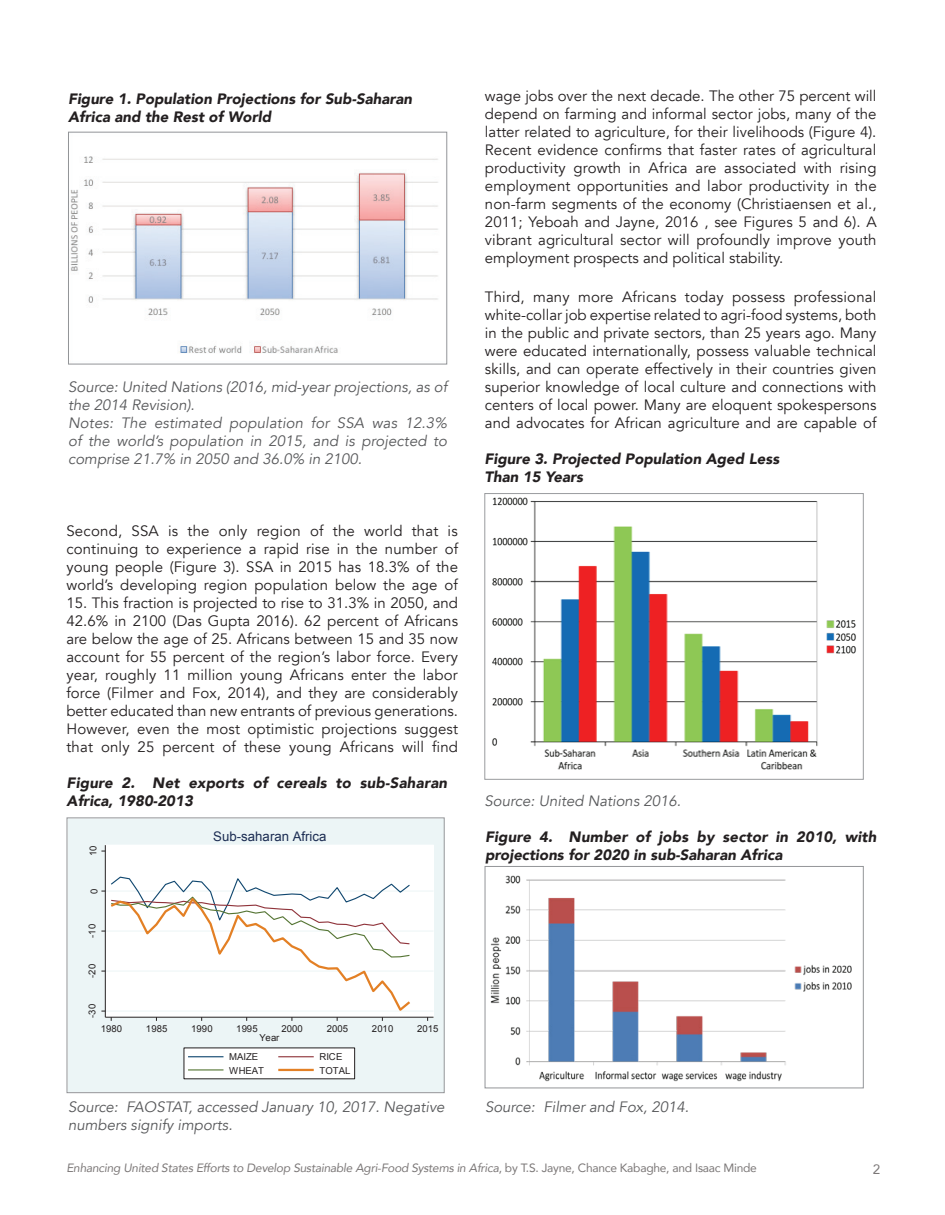
<style>
.page{position:relative;width:945px;height:1215px;background:#fff}
.page>*{position:absolute;margin:0;border:0;box-sizing:border-box;transform-origin:0 0}
.t1{font:15px/18px "Avenir";letter-spacing:.005em;color:#231f20;text-align:justify}
.t2{font:italic 15px/18px "Avenir";color:#57585a}
.t3{font:italic 900 15px/18px "Avenir";color:#231f20}
.t4{font:13.5px "Avenir";color:#7b7777}
.t5{font:13.2px "Arial";color:#1b2c52}
.t6{font:italic 12px "Avenir";letter-spacing:-.02em;color:#7b7777}
.t7{font:9.6px "Arial";letter-spacing:.005em;color:#231f20}
.s1{font-style:normal}
</style>
<div class="page">
<img style="left:70px;top:156px;width:368px;height:198px">
<div style="left:68px;top:132px;width:379px;height:232px;border:1px solid #939598"></div>
<div style="left:68px;top:819px;width:375px;height:273px;background:#ecf5f6"></div>
<div style="left:105px;top:845px;width:329px;height:172px;background:#fff"></div>
<hr style="left:105px;top:891px;width:329px;height:1px;background:#ecf5f6">
<hr style="left:105px;top:1011px;width:329px;height:1px;background:#ecf5f6">
<hr style="left:105px;top:931px;width:329px;height:1px;background:#ecf5f6">
<hr style="left:105px;top:971px;width:329px;height:1px;background:#ecf5f6">
<hr style="left:105px;top:845px;width:1px;height:172px;background:#231f20">
<hr style="left:105px;top:1017px;width:329px;height:1px;background:#231f20">
<svg style="left:101px;top:876px;width:312px;height:145px"></svg>
<div style="left:184px;top:1048px;width:171px;height:31px;background:#fff"></div>
<hr style="left:188px;top:1056px;width:36px;height:1px;background:#10476f">
<hr style="left:278px;top:1056px;width:36px;height:1px;background:#90343b">
<hr style="left:188px;top:1069px;width:36px;height:2px;background:#557534">
<hr style="left:278px;top:1069px;width:36px;height:2px;background:#e38025">
<div style="left:67px;top:818px;width:378px;height:275px;border:1px solid #939598"></div>
<img style="left:492px;top:497px;width:364px;height:273px">
<div style="left:484px;top:493px;width:380px;height:287px;border:1px solid #999b9e"></div>
<img style="left:490px;top:875px;width:362px;height:207px">
<div style="left:485px;top:866px;width:379px;height:222px;border:1px solid #939598"></div>
<p class="t3" style="left:68px;top:89px;width:346px">Figure 1. Population Projections for Sub-Saharan<br>Africa and the Rest of World</p>
<p class="t2" style="left:68px;top:378px;width:381px">Source: United Nations (2016, mid-year projections, as of the 2014 Revision).<br>Notes: The estimated population for SSA was 12.3% of the world’s population in 2015, and is projected to comprise 21.7% in 2050 and 36.0% in 2100.</p>
<p class="t1" style="left:66px;top:522px;width:393px">Second, SSA is the only region of the world that is continuing to experience a rapid rise in the number of young people (Figure 3). SSA in 2015 has 18.3% of the world’s developing region population below the age of</p>
<p class="t1" style="left:66px;top:594px;width:393px">15. This fraction is projected to rise to 31.3% in 2050, and 42.6% in 2100 (Das Gupta 2016). 62 percent of Africans are below the age of 25. Africans between 15 and 35 now account for 55 percent of the region’s labor force. Every year, roughly 11 million young Africans enter the labor force (Filmer and Fox, 2014), and they are considerably better educated than new entrants of previous generations.<br>However, even the most optimistic projections suggest that only 25 percent of these young Africans will find</p>
<p class="t3" style="left:67px;top:773px;width:382px">Figure 2. Net exports of cereals to sub-Saharan<br>Africa, 1980-2013</p>
<p class="t7" style="left:87px;top:856px;width:12px;rotate:-90deg">10</p>
<p class="t7" style="left:88px;top:894px;width:7px;rotate:-90deg">0</p>
<p class="t7" style="left:86px;top:938px;width:15px;rotate:-90deg">-10</p>
<p class="t7" style="left:86px;top:978px;width:15px;rotate:-90deg">-20</p>
<p class="t7" style="left:86px;top:1018px;width:15px;rotate:-90deg">-30</p>
<p class="t5" style="left:213px;top:827px;width:115px">Sub-saharan Africa</p>
<p class="t7" style="left:101px;top:1022px;width:23px">1980</p>
<p class="t7" style="left:146px;top:1022px;width:23px">1985</p>
<p class="t7" style="left:191px;top:1022px;width:23px">1990</p>
<p class="t7" style="left:236px;top:1022px;width:23px">1995</p>
<p class="t7" style="left:281px;top:1022px;width:23px">2000</p>
<p class="t7" style="left:327px;top:1022px;width:23px">2005</p>
<p class="t7" style="left:372px;top:1022px;width:23px">2010</p>
<p class="t7" style="left:417px;top:1022px;width:23px">2015</p>
<p class="t7" style="left:259px;top:1031px;width:21px">Year</p>
<p class="t7" style="left:229px;top:1051px;width:31px">MAIZE</p>
<p class="t7" style="left:319px;top:1051px;width:24px">RICE</p>
<p class="t7" style="left:229px;top:1064px;width:36px">WHEAT</p>
<p class="t7" style="left:319px;top:1064px;width:32px">TOTAL</p>
<p class="t2" style="left:68px;top:1098px;width:378px">Source: FAOSTAT, accessed January 10, 2017. Negative numbers signify imports.</p>
<p class="t1" style="left:485px;top:87px;width:393px">wage jobs over the next decade. The other 75 percent will depend on farming and informal sector jobs, many of the latter related to agriculture, for their livelihoods (Figure 4).<br>Recent evidence confirms that faster rates of agricultural productivity growth in Africa are associated with rising employment opportunities and labor productivity in the non-farm segments of the economy (Christiaensen et al., 2011; Yeboah and Jayne, 2016 , see Figures 5 and 6). A vibrant agricultural sector will profoundly improve youth employment prospects and political stability.</p>
<p class="t1" style="left:485px;top:288px;width:393px">Third, many more Africans today possess professional white-collar job expertise related to agri-food systems, both in the public and private sectors, than 25 years ago. Many were educated internationally, possess valuable technical skills, and can operate effectively in their countries given superior knowledge of local culture and connections with centers of local power. Many are eloquent spokespersons and advocates for African agriculture and are capable of</p>
<p class="t3" style="left:485px;top:449px;width:296px">Figure 3. Projected Population Aged Less<br>Than 15 Years</p>
<p class="t2" style="left:485px;top:792px;width:198px">Source: United Nations 2016.</p>
<p class="t3" style="left:485px;top:827px;width:393px">Figure 4. Number of jobs by sector in 2010, with projections for 2020 in sub-Saharan Africa</p>
<p class="t2" style="left:485px;top:1098px;width:205px">Source: Filmer and Fox, 2014.</p>
<p class="t6" style="left:66px;top:1161px;width:692px">Enhancing United States Efforts to Develop Sustainable Agri-Food Systems in Africa<span class="s1">, by T.S. Jayne, Chance Kabaghe, and Isaac Minde</span></p>
<p class="t4" style="left:873px;top:1159px;width:9px">2</p>
</div>
